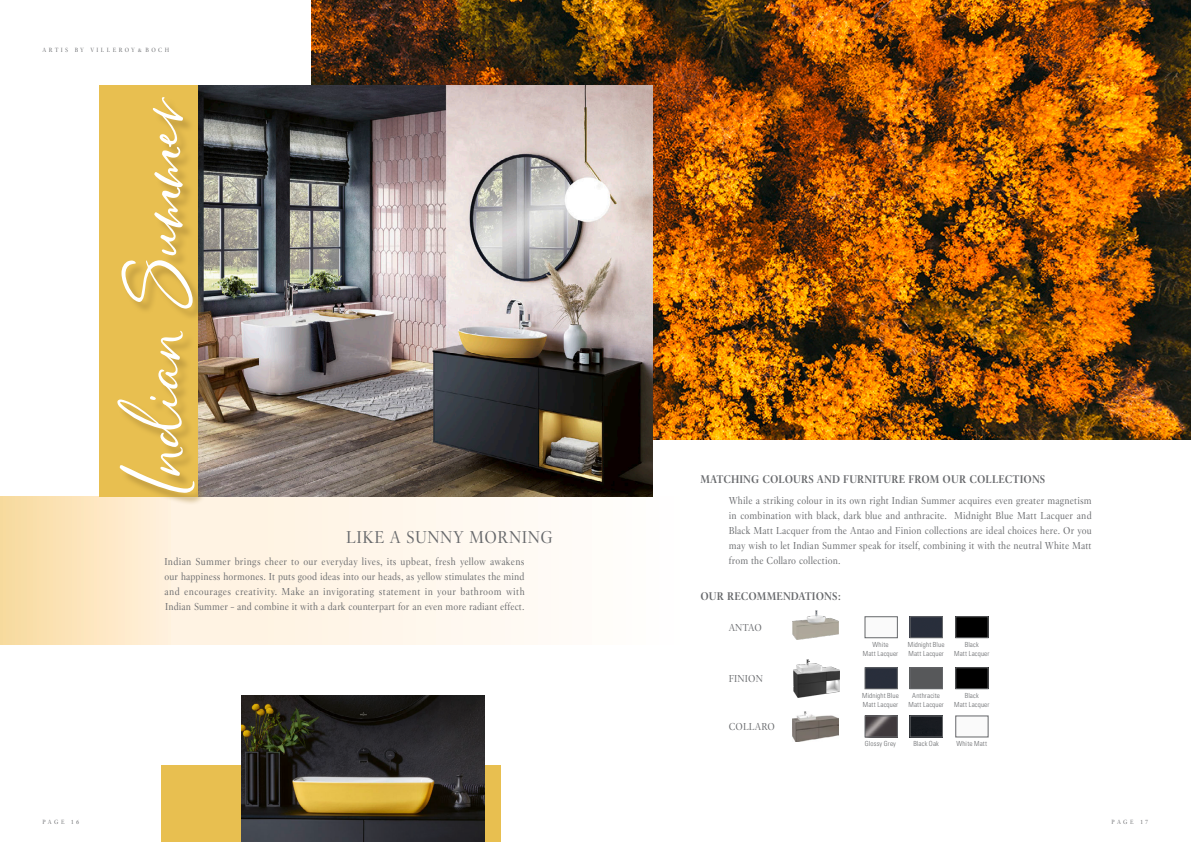
<style>
.page{position:relative;width:1191px;height:842px;background:#fff}
.page>*{position:absolute;margin:0;border:0;box-sizing:border-box;transform-origin:0 0}
.t1{font:65px "Pringleand Tweed VB";color:#fff}
.t2{font:17px "Villeroy Boch";letter-spacing:.03em;color:#66686b}
.t3{font:700 11px "Villeroy Boch";letter-spacing:.01em;color:#66686b}
.t4{font:10px/15px "Villeroy Boch";letter-spacing:.01em;color:#66686b;text-align:justify}
.t5{font:300 condensed 7px/8.4px "Univers LT Pro";letter-spacing:.02em;color:#66686b;text-align:center}
.t6{font:6px "Villeroy Boch";letter-spacing:.4em;color:#66686b}
</style>
<div class="page">
<div style="left:153px;top:496px;width:530px;height:149px;background:linear-gradient(to right,#fff1de,#fffefd)"></div>
<div style="left:0;top:496px;width:170px;height:149px;background:linear-gradient(to right,#f8da9d,#fff1de)"></div>
<img style="left:792px;top:610px;width:46px;height:29px">
<img style="left:793px;top:660px;width:46px;height:37px">
<img style="left:793px;top:711px;width:46px;height:30px">
<img style="left:867px;top:670px;width:28px;height:17px">
<div style="left:865px;top:668px;width:32px;height:21px;border:1px solid #66686b"></div>
<img style="left:867px;top:718px;width:28px;height:17px">
<div style="left:865px;top:716px;width:32px;height:21px;border:1px solid #66686b"></div>
<img style="left:912px;top:670px;width:28px;height:17px">
<div style="left:910px;top:668px;width:32px;height:21px;border:1px solid #66686b"></div>
<img style="left:912px;top:718px;width:28px;height:17px">
<div style="left:910px;top:716px;width:32px;height:21px;border:1px solid #66686b"></div>
<div style="left:865px;top:617px;width:32px;height:21px;border:1px solid #66686b"></div>
<img style="left:912px;top:619px;width:28px;height:17px">
<div style="left:910px;top:617px;width:32px;height:21px;border:1px solid #66686b"></div>
<img style="left:957px;top:619px;width:29px;height:17px">
<div style="left:955px;top:617px;width:33px;height:21px;border:1px solid #66686b"></div>
<img style="left:957px;top:670px;width:29px;height:17px">
<div style="left:955px;top:668px;width:33px;height:21px;border:1px solid #66686b"></div>
<div style="left:99px;top:85px;width:99px;height:411px;background:#e8bf50"></div>
<img style="left:312px;top:0;width:879px;height:439px">
<img style="left:198px;top:85px;width:454px;height:411px">
<div style="left:161px;top:765px;width:339px;height:77px;background:#e8bf50"></div>
<img style="left:242px;top:695px;width:242px;height:147px">
<div style="left:119px;top:99px;width:88px;height:406px;background:#a58435;opacity:.64"></div>
<p class="t6" style="left:43px;top:46px;width:128px">ARTIS BY VILLEROY&amp;BOCH</p>
<h1 class="t1" style="left:120px;top:493px;width:397px;rotate:-90deg">Indian Summer</h1>
<h2 class="t2" style="left:346px;top:527px;width:208px">LIKE A SUNNY MORNING</h2>
<p class="t4" style="left:164px;top:554px;width:362px">Indian Summer brings cheer to our everyday lives, its upbeat, fresh yellow awakens our happiness hormones. It puts good ideas into our heads, as yellow stimulates the mind and encourages creativity. Make an invigorating statement in your bathroom with Indian Summer – and combine it with a dark counterpart for an even more radiant effect.</p>
<p class="t3" style="left:700px;top:472px;width:346px">MATCHING COLOURS AND FURNITURE FROM OUR COLLECTIONS</p>
<p class="t4" style="left:729px;top:493px;width:364px">While a striking colour in its own right Indian Summer acquires even greater magnetism in combination with black, dark blue and anthracite. Midnight Blue Matt Lacquer and Black Matt Lacquer from the Antao and Finion collections are ideal choices here. Or you may wish to let Indian Summer speak for itself, combining it with the neutral White Matt from the Collaro collection.</p>
<p class="t3" style="left:700px;top:589px;width:141px">OUR RECOMMENDATIONS:</p>
<p class="t4" style="left:729px;top:620px;width:35px">ANTAO</p>
<p class="t4" style="left:729px;top:671px;width:36px">FINION</p>
<p class="t4" style="left:729px;top:719px;width:48px">COLLARO</p>
<p class="t5" style="left:862px;top:640px;width:37px">White<br>Matt Lacquer</p>
<p class="t5" style="left:862px;top:691px;width:38px;text-align:left">Midnight Blue<br>Matt Lacquer</p>
<p class="t5" style="left:907px;top:640px;width:38px;text-align:left">Midnight Blue<br>Matt Lacquer</p>
<p class="t5" style="left:908px;top:691px;width:37px">Anthracite<br>Matt Lacquer</p>
<p class="t5" style="left:954px;top:640px;width:37px">Black<br>Matt Lacquer</p>
<p class="t5" style="left:954px;top:691px;width:37px">Black<br>Matt Lacquer</p>
<p class="t5" style="left:865px;top:739px;width:33px">Glossy Grey</p>
<p class="t5" style="left:913px;top:739px;width:27px">Black Oak</p>
<p class="t5" style="left:956px;top:739px;width:32px">White Matt</p>
<p class="t6" style="left:43px;top:818px;width:38px">PAGE 16</p>
<p class="t6" style="left:1111px;top:818px;width:38px">PAGE 17</p>
</div>
